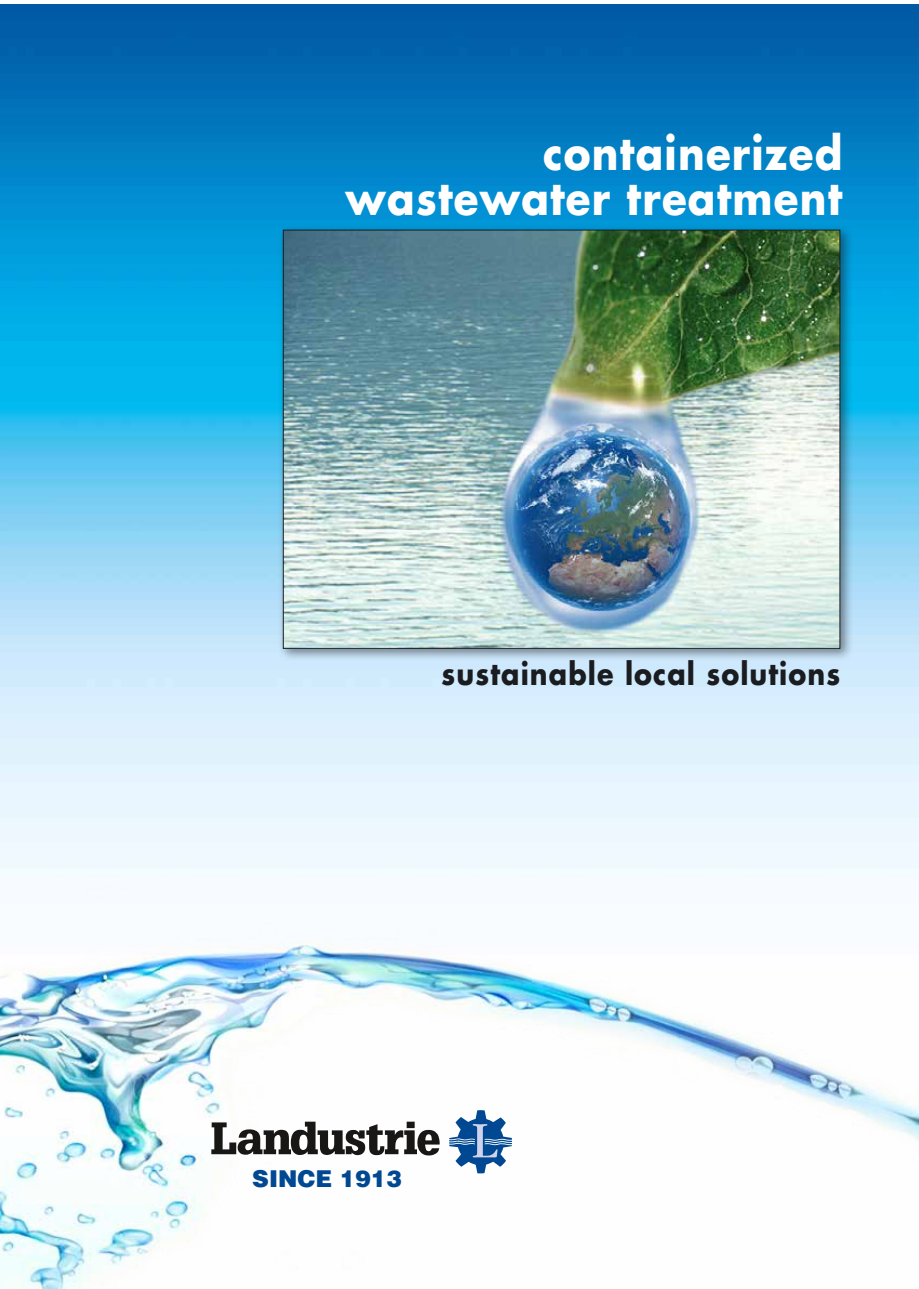
<style>
.page{position:relative;width:919px;height:1289px;background:#fff}
.page>*{position:absolute;margin:0;border:0;box-sizing:border-box;transform-origin:0 0}
.t1{font:700 45px/45px "Futura LT";letter-spacing:.03em;color:#fff;text-align:right;scale:.9 1}
.t2{font:700 30px "Futura LT";letter-spacing:.04em;color:#1b1c20;scale:.9 1}
.t3{font:900 23.25px "Helvetica";color:#004892}
</style>
<div class="page">
<img style="left:0;top:4px;width:918px;height:753px">
<img style="left:0;top:757px;width:918px;height:531px">
<svg style="left:211px;top:1121px;width:228px;height:34px"></svg>
<svg style="left:449px;top:1110px;width:63px;height:63px"></svg>
<div style="left:406px;top:1121px;width:8px;height:7px;background:#181716"></div>
<div style="left:278px;top:225px;width:575px;height:437px;background:#1b1c20;opacity:.5"></div>
<img style="left:285px;top:232px;width:553px;height:414px">
<p class="t1" style="left:345px;top:130px;width:553px">containerized wastewater treatment</p>
<p class="t2" style="left:441px;top:654px;width:444px">sustainable local solutions</p>
<p class="t3" style="left:252px;top:1163px;width:151px">SINCE 1913</p>
</div>
